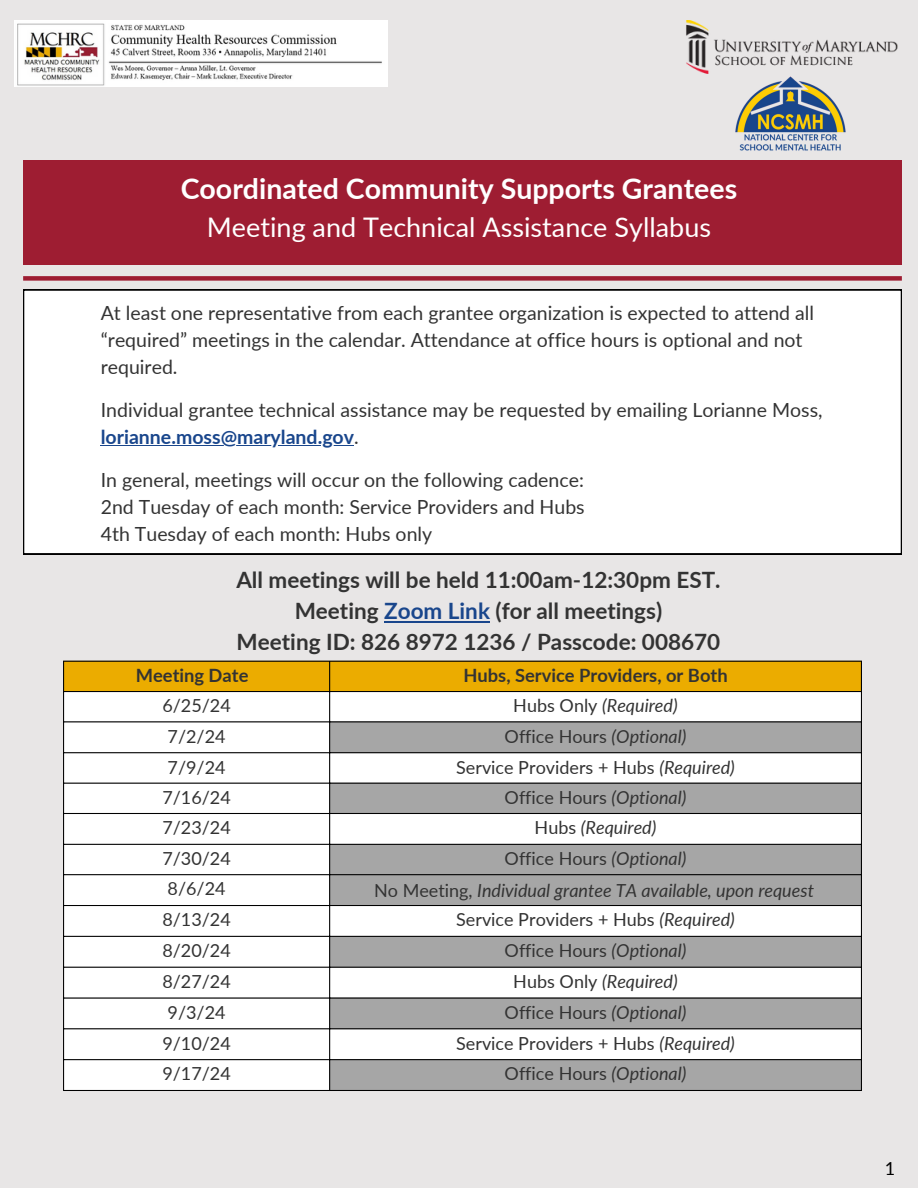
<style>
.page{position:relative;width:918px;height:1188px;background:#e8e6e6}
.page>*{position:absolute;margin:0;border:0;box-sizing:border-box;transform-origin:0 0}
.t1{font:700 28.5px "Lato";color:#fff}
.t2{font:27px "Lato";color:#fff}
.t3{font:700 22.5px/31px "Lato";color:#333;text-align:center}
.t4{font:19.5px/27px "Lato";color:#333}
.t5{font:700 19.5px "Lato";color:#19468c}
.t6{font:700 18.3px "Lato";color:#333}
.t7{font:18px "Lato";color:#333}
.t8{font:italic 18px "Lato";color:#333}
.t9{font:18px "Lato";color:#000}
.s1{font-weight:400;color:#333}
.s2{color:#19468c}
.s3{font-style:normal}
.s4{font-style:italic}
</style>
<div class="page">
<div style="left:23px;top:290px;width:879px;height:264px;background:#fff"></div>
<div style="left:64px;top:662px;width:797px;height:29px;background:#ebac00"></div>
<div style="left:64px;top:692px;width:797px;height:398px;background:#fff"></div>
<svg style="left:330px;top:722px;width:531px;height:368px;background:#c9c9c9"></svg>
<hr style="left:63px;top:662px;width:1px;height:428px;background:#000">
<hr style="left:329px;top:662px;width:1px;height:428px;background:#000">
<hr style="left:861px;top:662px;width:1px;height:428px;background:#000">
<hr style="left:63px;top:661px;width:799px;height:1px;background:#000">
<hr style="left:63px;top:691px;width:799px;height:1px;background:#000">
<hr style="left:63px;top:721px;width:799px;height:1px;background:#000">
<hr style="left:63px;top:752px;width:799px;height:1px;background:#000">
<hr style="left:63px;top:783px;width:799px;height:1px;background:#000">
<hr style="left:63px;top:813px;width:799px;height:1px;background:#000">
<hr style="left:63px;top:844px;width:799px;height:1px;background:#000">
<hr style="left:63px;top:874px;width:799px;height:1px;background:#000">
<hr style="left:63px;top:905px;width:799px;height:1px;background:#000">
<hr style="left:63px;top:936px;width:799px;height:1px;background:#000">
<hr style="left:63px;top:967px;width:799px;height:1px;background:#000">
<hr style="left:63px;top:997px;width:799px;height:2px;background:#000">
<hr style="left:63px;top:1028px;width:799px;height:1px;background:#000">
<hr style="left:63px;top:1059px;width:799px;height:1px;background:#000">
<hr style="left:63px;top:1090px;width:799px;height:1px;background:#000">
<div style="left:23px;top:160px;width:879px;height:105px;background:#9e1d32"></div>
<hr style="left:101px;top:445px;width:253px;height:1px;background:#19468c">
<hr style="left:384px;top:621px;width:106px;height:2px;background:#19468c">
<img style="left:686px;top:20px;width:212px;height:53px">
<img style="left:15px;top:20px;width:372px;height:67px">
<img style="left:735px;top:76px;width:111px;height:75px">
<div style="left:23px;top:276px;width:879px;height:5px;background:#9e1d32"></div>
<p class="t1" style="left:181px;top:171px;width:558px">Coordinated Community Supports Grantees</p>
<p class="t2" style="left:207px;top:210px;width:506px">Meeting and Technical Assistance Syllabus</p>
<p class="t4" style="left:101px;top:299px;width:715px">At least one representative from each grantee organization is expected to attend all “required” meetings in the calendar. Attendance at office hours is optional and not required.</p>
<p class="t4" style="left:101px;top:396px;width:723px">Individual grantee technical assistance may be requested by emailing Lorianne Moss,</p>
<p class="t5" style="left:101px;top:425px;width:259px">lorianne.moss@maryland.gov<span class="s1">.</span></p>
<p class="t4" style="left:101px;top:466px;width:485px">In general, meetings will occur on the following cadence:</p>
<p class="t4" style="left:101px;top:493px;width:485px">2nd Tuesday of each month: Service Providers and Hubs</p>
<p class="t4" style="left:101px;top:520px;width:333px">4th Tuesday of each month: Hubs only</p>
<p class="t3" style="left:236px;top:564px;width:486px">All meetings will be held 11:00am-12:30pm EST.<br>Meeting <span class="s2">Zoom Link</span> (for all meetings)<br>Meeting ID: 826 8972 1236 / Passcode: 008670</p>
<p class="t6" style="left:136px;top:664px;width:114px">Meeting Date</p>
<p class="t6" style="left:463px;top:664px;width:266px">Hubs, Service Providers, or Both</p>
<p class="t7" style="left:162px;top:695px;width:70px">6/25/24</p>
<h1 class="t8" style="left:513px;top:695px;width:166px"><span class="s3">Hubs Only</span> (Required)</h1>
<p class="t7" style="left:168px;top:725px;width:60px">7/2/24</p>
<p class="t7" style="left:505px;top:725px;width:183px">Office Hours <span class="s4">(Optional)</span></p>
<p class="t7" style="left:168px;top:756px;width:60px">7/9/24</p>
<p class="t7" style="left:456px;top:756px;width:280px">Service Providers + Hubs <span class="s4">(Required)</span></p>
<p class="t7" style="left:162px;top:786px;width:70px">7/16/24</p>
<h2 class="t7" style="left:505px;top:786px;width:183px">Office Hours <span class="s4">(Optional)</span></h2>
<p class="t7" style="left:162px;top:817px;width:70px">7/23/24</p>
<p class="t8" style="left:535px;top:817px;width:123px"><span class="s3">Hubs</span> (Required)</p>
<p class="t7" style="left:162px;top:847px;width:70px">7/30/24</p>
<p class="t7" style="left:505px;top:847px;width:183px">Office Hours <span class="s4">(Optional)</span></p>
<p class="t7" style="left:168px;top:878px;width:60px">8/6/24</p>
<p class="t7" style="left:162px;top:909px;width:70px">8/13/24</p>
<p class="t7" style="left:456px;top:909px;width:280px">Service Providers + Hubs <span class="s4">(Required)</span></p>
<p class="t7" style="left:162px;top:939px;width:70px">8/20/24</p>
<p class="t7" style="left:505px;top:939px;width:183px">Office Hours <span class="s4">(Optional)</span></p>
<p class="t7" style="left:162px;top:970px;width:70px">8/27/24</p>
<p class="t8" style="left:513px;top:970px;width:166px"><span class="s3">Hubs Only</span> (Required)</p>
<p class="t7" style="left:168px;top:1001px;width:60px">9/3/24</p>
<p class="t7" style="left:505px;top:1001px;width:183px">Office Hours <span class="s4">(Optional)</span></p>
<p class="t7" style="left:162px;top:1032px;width:70px">9/10/24</p>
<p class="t7" style="left:456px;top:1032px;width:280px">Service Providers + Hubs <span class="s4">(Required)</span></p>
<p class="t7" style="left:162px;top:1063px;width:70px">9/17/24</p>
<p class="t7" style="left:505px;top:1063px;width:183px">Office Hours <span class="s4">(Optional)</span></p>
<p class="t8" style="left:374px;top:880px;width:441px"><span class="s3">No Meeting,</span> Individual grantee TA available, upon request</p>
<p class="t9" style="left:885px;top:1157px;width:12px">1</p>
</div>
